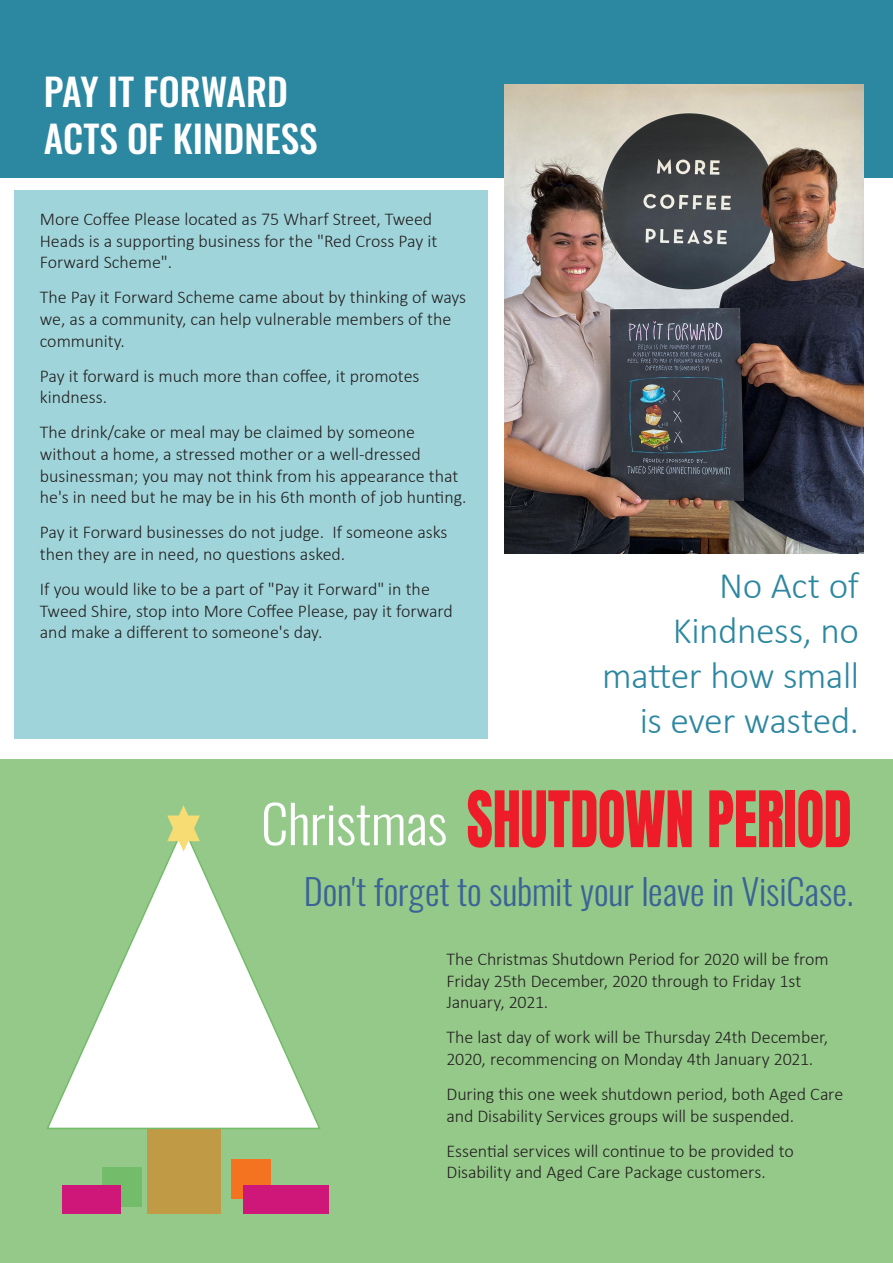
<style>
.page{position:relative;width:893px;height:1263px;background:#fff}
.page>*{position:absolute;margin:0;border:0;box-sizing:border-box;transform-origin:0 0}
.t1{font:66.15px "Anton";letter-spacing:-.005em;color:#ee1c28;scale:.86 1}
.t2{font:300 52.2px "Oswald";letter-spacing:-.005em;color:#fff;scale:1.05 1}
.t3{font:300 37.5px/45px "Calibri";letter-spacing:-.015em;color:#2c87a0;text-align:right}
.t4{font:500 37.5px "Oswald";color:#fff}
.t5{font:300 35.7px "Oswald";letter-spacing:-.005em;color:#3b6397}
.t6{font:300 18px/21.6px "Calibri";color:#231f20}
</style>
<div class="page">
<div style="left:0;top:760px;width:893px;height:503px;background:#95c98a"></div>
<div style="left:0;top:0;width:893px;height:177px;background:#2c87a0"></div>
<div style="left:14px;top:190px;width:473px;height:549px;background:#9fd5da"></div>
<div style="left:147px;top:1117px;width:74px;height:96px;background:#c09a45"></div>
<svg style="left:46px;top:852px;width:275px;height:278px"></svg>
<svg style="left:167px;top:805px;width:33px;height:47px"></svg>
<div style="left:102px;top:1167px;width:39px;height:39px;background:#73bc69"></div>
<div style="left:62px;top:1185px;width:58px;height:28px;background:#ce1778"></div>
<div style="left:231px;top:1159px;width:40px;height:40px;background:#f47321"></div>
<div style="left:243px;top:1185px;width:86px;height:28px;background:#ce1778"></div>
<img style="left:505px;top:84px;width:358px;height:469px">
<p class="t4" style="left:44px;top:72px;width:246px">PAY IT FORWARD</p>
<p class="t4" style="left:44px;top:119px;width:275px">ACTS OF KINDNESS</p>
<p class="t6" style="left:40px;top:208px;width:399px">More Coffee Please located as 75 Wharf Street, Tweed<br>Heads is a supporting business for the "Red Cross Pay it<br>Forward Scheme".</p>
<p class="t6" style="left:40px;top:286px;width:428px">The Pay it Forward Scheme came about by thinking of ways we, as a community, can help vulnerable members of the community.</p>
<p class="t6" style="left:40px;top:365px;width:381px">Pay it forward is much more than coffee, it promotes kindness.</p>
<p class="t6" style="left:40px;top:421px;width:428px">The drink/cake or meal may be claimed by someone without a home, a stressed mother or a well-dressed businessman; you may not think from his appearance that he's in need but he may be in his 6th month of job hunting.</p>
<p class="t6" style="left:40px;top:521px;width:409px">Pay it Forward businesses do not judge. If someone asks then they are in need, no questions asked.</p>
<p class="t6" style="left:40px;top:578px;width:415px">If you would like to be a part of "Pay it Forward" in the<br>Tweed Shire, stop into More Coffee Please, pay it forward and make a different to someone's day.</p>
<p class="t3" style="left:602px;top:563px;width:258px">No Act of<br>Kindness, no matter how small is ever wasted.</p>
<p class="t1" style="left:467px;top:786px;width:449px">SHUTDOWN PERIOD</p>
<p class="t5" style="left:304px;top:860px;width:551px">Don't forget to submit your leave in VisiCase.</p>
<p class="t2" style="left:261px;top:777px;width:179px">Christmas</p>
<p class="t6" style="left:446px;top:948px;width:384px">The Christmas Shutdown Period for 2020 will be from<br>Friday 25th December, 2020 through to Friday 1st<br>January, 2021.</p>
<p class="t6" style="left:446px;top:1026px;width:383px">The last day of work will be Thursday 24th December,<br>2020, recommencing on Monday 4th January 2021.</p>
<p class="t6" style="left:446px;top:1083px;width:398px">During this one week shutdown period, both Aged Care and Disability Services groups will be suspended.</p>
<p class="t6" style="left:446px;top:1140px;width:349px">Essential services will continue to be provided to<br>Disability and Aged Care Package customers.</p>
</div>
